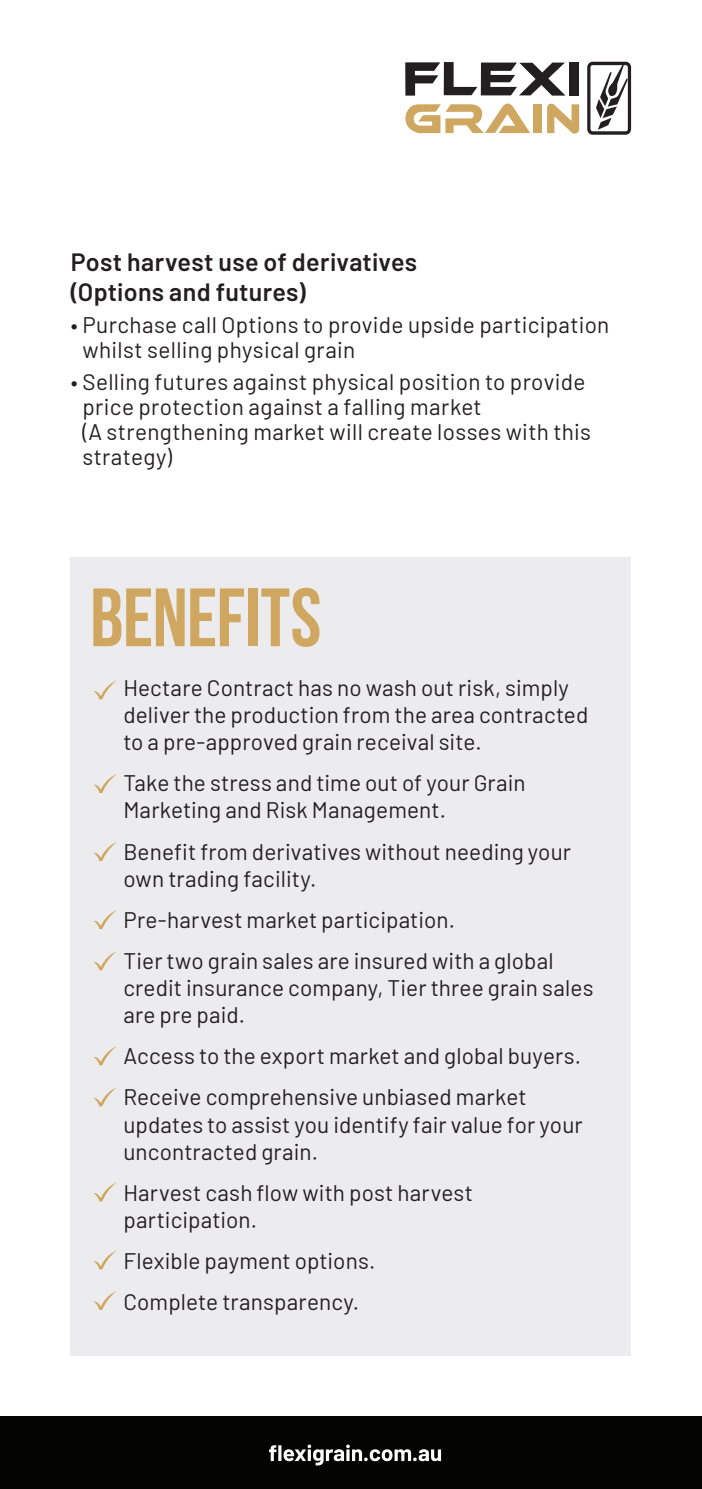
<style>
.page{position:relative;width:702px;height:1489px;background:#fff}
.page>*{position:absolute;margin:0;border:0;box-sizing:border-box;transform-origin:0 0}
.t1{font:700 82.5px "Bebas Neue";letter-spacing:-.01em;color:#cfa761}
.t2{font:600 25px/30px "Barlow";letter-spacing:.01em;color:#231f20}
.t3{font:22.5px/27px "Barlow";letter-spacing:.01em;color:#231f20}
</style>
<div class="page">
<div style="left:0;top:1415px;width:702px;height:73px;background:#040503"></div>
<div style="left:71px;top:557px;width:560px;height:798px;background:#ececee"></div>
<svg style="left:269px;top:1444px;width:172px;height:21px"></svg>
<svg style="left:94px;top:680px;width:23px;height:19px"></svg>
<svg style="left:94px;top:774px;width:23px;height:19px"></svg>
<svg style="left:94px;top:842px;width:23px;height:19px"></svg>
<svg style="left:94px;top:910px;width:23px;height:19px"></svg>
<svg style="left:94px;top:951px;width:23px;height:19px"></svg>
<svg style="left:94px;top:1046px;width:23px;height:19px"></svg>
<svg style="left:94px;top:1087px;width:23px;height:19px"></svg>
<svg style="left:94px;top:1182px;width:23px;height:19px"></svg>
<svg style="left:94px;top:1250px;width:23px;height:19px"></svg>
<svg style="left:94px;top:1291px;width:23px;height:18px"></svg>
<svg style="left:405px;top:62px;width:174px;height:72px"></svg>
<svg style="left:587px;top:62px;width:44px;height:73px"></svg>
<p class="t2" style="left:71px;top:245px;width:348px">Post harvest use of derivatives (Options and futures)</p>
<p class="t3" style="left:82px;top:310px;width:528px;line-height:25px;text-indent:-11px">• Purchase call Options to provide upside participation whilst selling physical grain</p>
<p class="t3" style="left:82px;top:367px;width:510px;line-height:25px;text-indent:-11px">• Selling futures against physical position to provide price protection against a falling market<br>(A strengthening market will create losses with this strategy)</p>
<p class="t1" style="left:90px;top:572px;width:233px">BENEFITS</p>
<p class="t3" style="left:123px;top:673px;width:466px">Hectare Contract has no wash out risk, simply deliver the production from the area contracted to a pre-approved grain receival site.</p>
<p class="t3" style="left:123px;top:768px;width:404px">Take the stress and time out of your Grain<br>Marketing and Risk Management.</p>
<p class="t3" style="left:123px;top:836px;width:449px">Benefit from derivatives without needing your own trading facility.</p>
<p class="t3" style="left:123px;top:904px;width:333px">Pre-harvest market participation.</p>
<p class="t3" style="left:123px;top:945px;width:471px">Tier two grain sales are insured with a global credit insurance company, Tier three grain sales are pre paid.</p>
<p class="t3" style="left:123px;top:1040px;width:459px">Access to the export market and global buyers.</p>
<p class="t3" style="left:123px;top:1082px;width:461px">Receive comprehensive unbiased market updates to assist you identify fair value for your uncontracted grain.</p>
<p class="t3" style="left:123px;top:1177px;width:351px">Harvest cash flow with post harvest participation.</p>
<p class="t3" style="left:123px;top:1245px;width:253px">Flexible payment options.</p>
<p class="t3" style="left:123px;top:1286px;width:237px">Complete transparency.</p>
</div>
